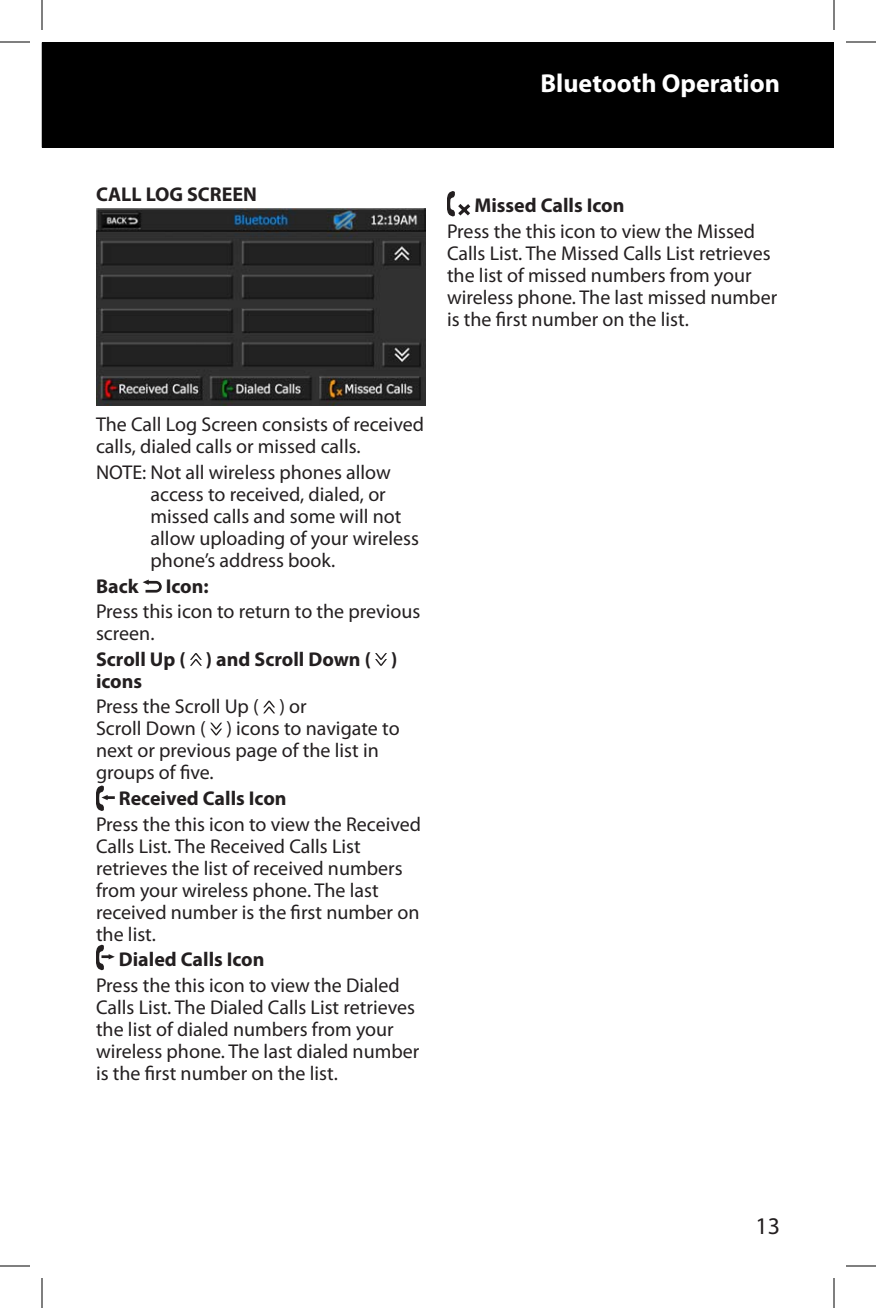
<style>
.page{position:relative;width:876px;height:1308px;background:#fff}
.page>*{position:absolute;margin:0;border:0;box-sizing:border-box;transform-origin:0 0}
.t1{font:700 26px "Myriad Pro";color:#fff}
.t2{font:24px "Myriad Pro";color:#231f20}
.Body_Text{font:20px/22px "Myriad Pro";color:#231f20}
.Heading_2{font:700 20px/22px "Myriad Pro";color:#231f20}
</style>
<div class="page">
<div style="left:42px;top:42px;width:792px;height:106px;background:#000"></div>
<img style="left:96px;top:208px;width:329px;height:198px">
<svg style="left:143px;top:580px;width:19px;height:13px"></svg>
<svg style="left:190px;top:653px;width:12px;height:13px"></svg>
<svg style="left:375px;top:653px;width:12px;height:13px"></svg>
<svg style="left:263px;top:701px;width:12px;height:12px"></svg>
<svg style="left:210px;top:723px;width:12px;height:12px"></svg>
<svg style="left:96px;top:786px;width:19px;height:25px"></svg>
<svg style="left:96px;top:945px;width:19px;height:25px"></svg>
<svg style="left:447px;top:191px;width:24px;height:26px"></svg>
<hr style="left:0;top:42px;width:30px;height:1px;background:#000">
<hr style="left:846px;top:42px;width:30px;height:1px;background:#000">
<hr style="left:0;top:1266px;width:30px;height:1px;background:#000">
<hr style="left:846px;top:1266px;width:30px;height:1px;background:#000">
<hr style="left:42px;top:0;width:1px;height:30px;background:#000">
<hr style="left:42px;top:1278px;width:1px;height:30px;background:#000">
<hr style="left:834px;top:0;width:1px;height:30px;background:#000">
<hr style="left:834px;top:1278px;width:1px;height:30px;background:#000">
<p class="Heading_2" style="left:96px;top:183px;width:162px">CALL LOG SCREEN</p>
<p class="t1" style="left:541px;top:66px;width:241px">Bluetooth Operation</p>
<p class="Heading_2" style="left:474px;top:194px;width:152px">Missed Calls Icon</p>
<p class="Body_Text" style="left:447px;top:220px;width:332px">Press the this icon to view the Missed Calls List. The Missed Calls List retrieves the list of missed numbers from your wireless phone. The last missed number is the first number on the list.</p>
<p class="Body_Text" style="left:96px;top:413px;width:330px">The Call Log Screen consists of received calls, dialed calls or missed calls.</p>
<p class="Body_Text" style="left:151px;top:461px;width:270px;text-indent:-55px">NOTE: Not all wireless phones allow access to received, dialed, or missed calls and some will not allow uploading of your wireless phone’s address book.</p>
<p class="Heading_2" style="left:96px;top:574px;width:44px">Back</p>
<p class="Heading_2" style="left:166px;top:574px;width:44px">Icon:</p>
<p class="Body_Text" style="left:96px;top:600px;width:326px">Press this icon to return to the previous screen.</p>
<p class="Heading_2" style="left:96px;top:647px;width:303px">Scroll Up ( ) and Scroll Down ( ) icons</p>
<p class="Body_Text" style="left:96px;top:695px;width:305px">Press the Scroll Up ( ) or<br>Scroll Down ( ) icons to navigate to next or previous page of the list in groups of five.</p>
<p class="Heading_2" style="left:119px;top:787px;width:169px">Received Calls Icon</p>
<p class="Body_Text" style="left:96px;top:813px;width:327px">Press the this icon to view the Received<br>Calls List. The Received Calls List retrieves the list of received numbers from your wireless phone. The last received number is the first number on the list.</p>
<p class="Heading_2" style="left:119px;top:948px;width:147px">Dialed Calls Icon</p>
<p class="Body_Text" style="left:96px;top:974px;width:325px">Press the this icon to view the Dialed Calls List. The Dialed Calls List retrieves the list of dialed numbers from your wireless phone. The last dialed number is the first number on the list.</p>
<p class="t2" style="left:755px;top:1211px;width:26px">13</p>
</div>
